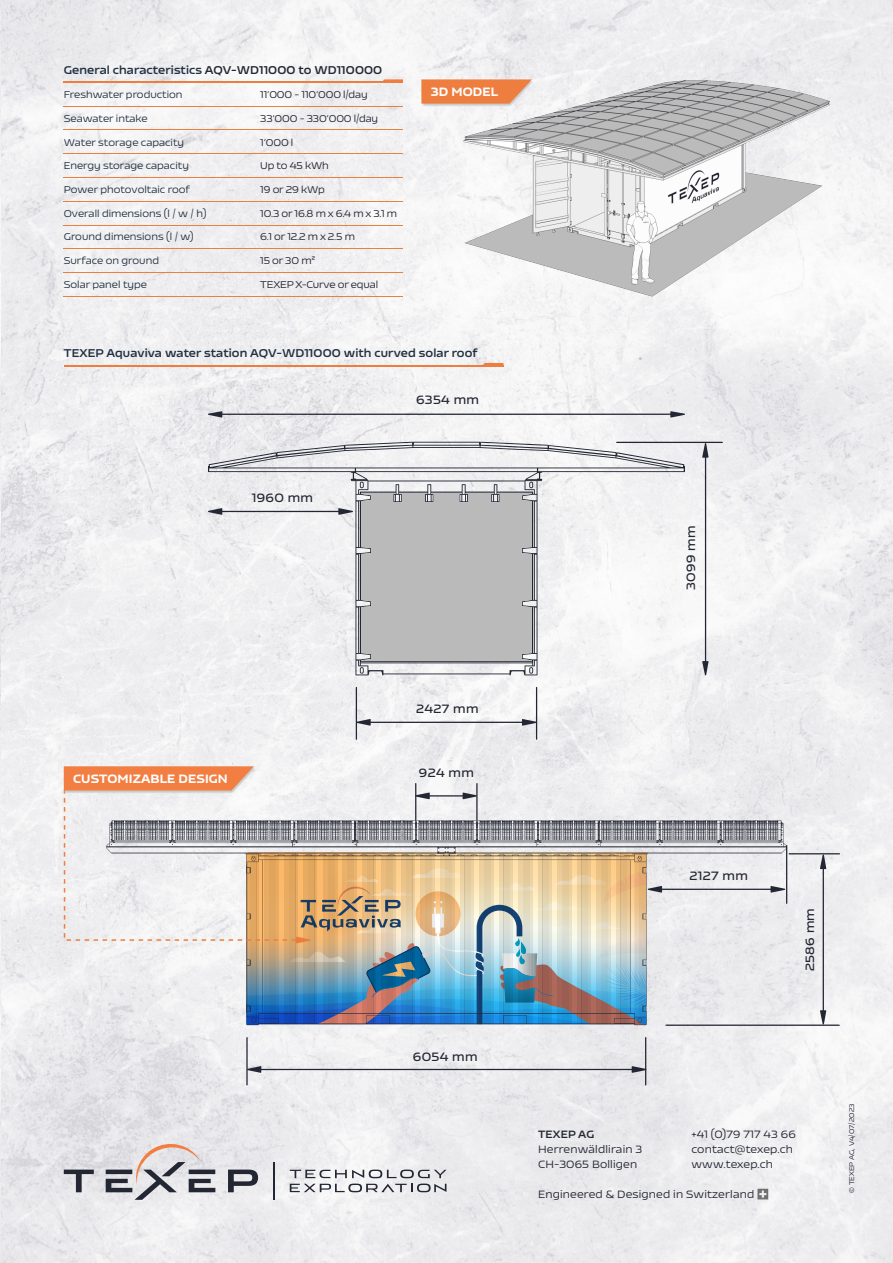
<style>
.page{position:relative;width:893px;height:1263px;background:#fff}
.page>*{position:absolute;margin:0;border:0;box-sizing:border-box;transform-origin:0 0}
.t1{font:600 12px "Nizzoli";letter-spacing:.03em;color:#232633}
.t2{font:900 12px "Nizzoli";letter-spacing:.01em;color:#fff}
.t3{font:700 11.25px "Nizzoli";letter-spacing:.01em;color:#213142}
.t4{font:10.5px/15px "Nizzoli";letter-spacing:.015em;color:#232633}
.t5{font:700 10.5px "Nizzoli";letter-spacing:.015em;color:#232633}
.t6{font:9.75px "Nizzoli";color:#213142}
.t7{font:9.75px "Nizzoli";letter-spacing:-.015em;color:#232633}
.t8{font:6.75px "Nizzoli";color:#232633}
.s1{color:#232633}
</style>
<div class="page">
<img style="left:1px;top:0;width:892px;height:1263px">
<img style="left:0;top:0;width:1px;height:1263px">
<svg style="left:757px;top:1189px;width:11px;height:10px"></svg>
<svg style="left:290px;top:1169px;width:156px;height:23px"></svg>
<hr style="left:273px;top:1162px;width:1px;height:38px;background:#232633">
<svg style="left:228px;top:1169px;width:30px;height:23px"></svg>
<svg style="left:106px;top:1139px;width:109px;height:61px;background:#c4c1c3"></svg>
<svg style="left:64px;top:1169px;width:30px;height:23px"></svg>
<hr style="left:64px;top:365px;width:439px;height:1px;background:#ee7e40">
<svg style="left:482px;top:363px;width:21px;height:2px"></svg>
<svg style="left:208px;top:411px;width:14px;height:7px"></svg>
<svg style="left:670px;top:411px;width:15px;height:7px"></svg>
<hr style="left:221px;top:414px;width:452px;height:1px;background:#232633">
<svg style="left:702px;top:661px;width:6px;height:14px"></svg>
<svg style="left:702px;top:443px;width:6px;height:15px"></svg>
<hr style="left:705px;top:455px;width:1px;height:207px;background:#232633">
<hr style="left:616px;top:442px;width:107px;height:1px;background:#232633">
<svg style="left:208px;top:442px;width:477px;height:233px;fill:#f1f1f2"></svg>
<svg style="left:360px;top:667px;width:4px;height:7px"></svg>
<svg style="left:529px;top:667px;width:4px;height:7px"></svg>
<svg style="left:360px;top:482px;width:173px;height:179px;background:#b9b9b9"></svg>
<svg style="left:357px;top:719px;width:14px;height:7px"></svg>
<svg style="left:522px;top:719px;width:14px;height:7px"></svg>
<hr style="left:362px;top:722px;width:161px;height:1px;background:#232633">
<hr style="left:536px;top:687px;width:1px;height:53px;background:#232633">
<hr style="left:356px;top:687px;width:1px;height:53px;background:#232633">
<hr style="left:64px;top:82px;width:339px;height:1px;background:#ee7e40">
<hr style="left:64px;top:106px;width:339px;height:1px;background:#ee7e40">
<hr style="left:64px;top:130px;width:339px;height:1px;background:#ee7e40">
<hr style="left:64px;top:153px;width:339px;height:1px;background:#ee7e40">
<hr style="left:64px;top:177px;width:339px;height:1px;background:#ee7e40">
<hr style="left:64px;top:201px;width:339px;height:1px;background:#ee7e40">
<hr style="left:64px;top:225px;width:339px;height:1px;background:#ee7e40">
<hr style="left:64px;top:249px;width:339px;height:1px;background:#ee7e40">
<hr style="left:64px;top:273px;width:339px;height:1px;background:#ee7e40">
<hr style="left:64px;top:296px;width:339px;height:1px;background:#ee7e40">
<img style="left:421px;top:79px;width:408px;height:217px">
<img style="left:369px;top:28px;width:218px;height:132px">
<svg style="left:421px;top:79px;width:111px;height:25px;background:#ec8b56"></svg>
<svg style="left:248px;top:1066px;width:13px;height:7px"></svg>
<svg style="left:632px;top:1066px;width:13px;height:7px"></svg>
<hr style="left:253px;top:1069px;width:382px;height:1px;background:#232633">
<hr style="left:645px;top:1037px;width:1px;height:48px;background:#232633">
<hr style="left:246px;top:1037px;width:2px;height:48px;background:#232633">
<div style="left:12px;top:714px;width:297px;height:132px;background:#f0f0f2"></div>
<img style="left:64px;top:766px;width:776px;height:260px">
<p class="t3" style="left:64px;top:62px;width:320px">General characteristics <span class="s1">AQV-WD11000 to WD110000</span></p>
<p class="t6" style="left:64px;top:88px;width:120px">Freshwater production</p>
<p class="t6" style="left:64px;top:112px;width:85px">Seawater intake</p>
<p class="t6" style="left:64px;top:136px;width:122px">Water storage capacity</p>
<p class="t6" style="left:64px;top:160px;width:127px">Energy storage capacity</p>
<p class="t6" style="left:64px;top:183px;width:128px">Power photovoltaic roof</p>
<p class="t6" style="left:64px;top:207px;width:144px">Overall dimensions (l / w / h)</p>
<p class="t6" style="left:64px;top:231px;width:131px">Ground dimensions (l / w)</p>
<p class="t6" style="left:64px;top:254px;width:97px">Surface on ground</p>
<p class="t6" style="left:64px;top:278px;width:85px">Solar panel type</p>
<p class="t7" style="left:260px;top:89px;width:109px">11’000 - 110’000 l/day</p>
<p class="t7" style="left:260px;top:112px;width:119px">33’000 - 330’000 l/day</p>
<p class="t7" style="left:260px;top:136px;width:35px">1’000 l</p>
<p class="t7" style="left:260px;top:160px;width:70px">Up to 45 kWh</p>
<p class="t7" style="left:260px;top:183px;width:66px">19 or 29 kWp</p>
<p class="t7" style="left:260px;top:207px;width:138px">10.3 or 16.8 m x 6.4 m x 3.1 m</p>
<p class="t7" style="left:260px;top:231px;width:96px">6.1 or 12.2 m x 2.5 m</p>
<p class="t7" style="left:260px;top:254px;width:57px">15 or 30 m²</p>
<p class="t7" style="left:260px;top:278px;width:119px">TEXEP X-Curve or equal</p>
<p class="t2" style="left:431px;top:84px;width:69px">3D MODEL</p>
<p class="t3" style="left:64px;top:346px;width:415px">TEXEP Aquaviva water station AQV-WD11000 with curved solar roof</p>
<p class="t1" style="left:416px;top:392px;width:65px">6354 mm</p>
<p class="t1" style="left:252px;top:490px;width:63px">1960 mm</p>
<p class="t1" style="left:683px;top:590px;width:66px;rotate:-90deg">3099 mm</p>
<p class="t2" style="left:73px;top:770px;width:156px">CUSTOMIZABLE DESIGN</p>
<p class="t1" style="left:416px;top:701px;width:64px">2427 mm</p>
<p class="t1" style="left:419px;top:765px;width:56px">924 mm</p>
<p class="t1" style="left:413px;top:1049px;width:66px">6054 mm</p>
<p class="t1" style="left:689px;top:868px;width:60px">2127 mm</p>
<p class="t1" style="left:802px;top:971px;width:65px;rotate:-90deg">2586 mm</p>
<p class="t4" style="left:691px;top:1126px;width:106px">+41 (0)79 717 43 66 contact@texep.ch www.texep.ch</p>
<p class="t5" style="left:538px;top:1127px;width:58px">TEXEP AG</p>
<p class="t4" style="left:538px;top:1141px;width:106px">Herrenwäldlirain 3<br>CH-3065 Bolligen</p>
<p class="t4" style="left:538px;top:1186px;width:218px">Engineered &amp; Designed in Switzerland</p>
<p class="t8" style="left:847px;top:1193px;width:91px;rotate:-90deg">© TEXEP AG, V4/07/2023</p>
</div>
